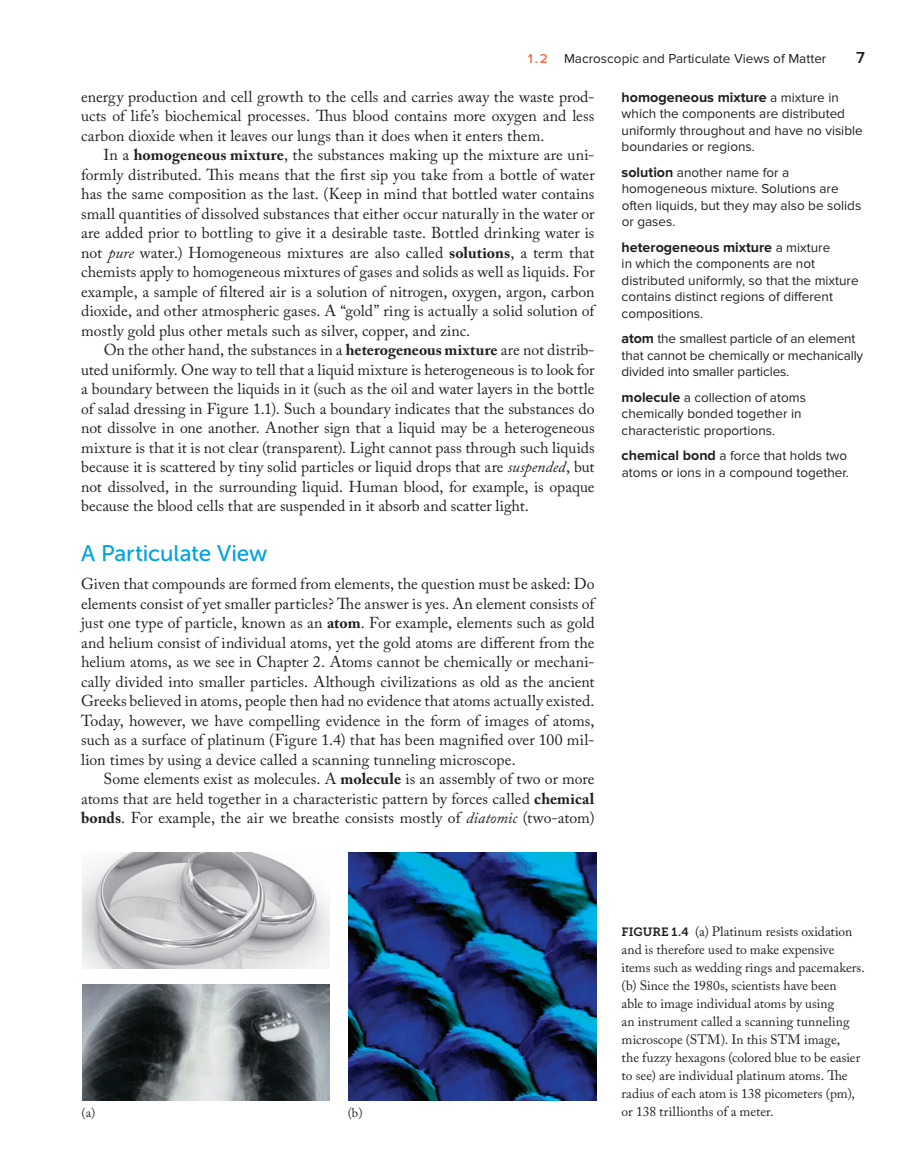
<style>
.page{position:relative;width:919px;height:1175px;background:#fff}
.page>*{position:absolute;margin:0;border:0;box-sizing:border-box;transform-origin:0 0}
.t1{font:22.5px "Museo Sans 500";letter-spacing:-.005em;color:#00a2df}
.t2{font:600 16.5px "Proxima Nova";color:#231f20}
.t3{font:15.75px "Adobe Caslon Pro";color:#231f20}
.t4{font:700 14.25px "Proxima Nova";color:#231f20}
.t5{font:13.5px/16.5px "Proxima Nova";color:#231f20}
.t6{font:13.5px/18px "Adobe Caslon Pro";color:#231f20}
.t7{font:12.75px "Adobe Caslon Pro";color:#231f20}
.s1{font-weight:600;color:#f36f4a}
.s2{font-weight:700}
.s3{font-style:italic}
.s4{font-weight:400;font-size:13.5px}
.s5{font-weight:700;font-size:14.25px}
.s6{font-family:"Museo Slab 700";font-size:12px}
</style>
<div class="page">
<img style="left:82px;top:852px;width:248px;height:116px">
<img style="left:82px;top:984px;width:248px;height:116px">
<img style="left:348px;top:852px;width:247px;height:248px">
<p class="t5" style="left:527px;top:50px;width:300px"><span class="s1">1.2</span> Macroscopic and Particulate Views of Matter</p>
<p class="t2" style="left:855px;top:48px;width:10px">7</p>
<p class="t3" style="left:81px;top:87px;width:514px">energy production and cell growth to the cells and carries away the waste prod-</p>
<p class="t3" style="left:81px;top:106px;width:514px">ucts of life’s biochemical processes. Thus blood contains more oxygen and less</p>
<p class="t3" style="left:81px;top:126px;width:464px">carbon dioxide when it leaves our lungs than it does when it enters them.</p>
<p class="t3" style="left:104px;top:145px;width:492px">In a <span class="s2">homogeneous mixture</span>, the substances making up the mixture are uni-</p>
<p class="t3" style="left:81px;top:165px;width:515px">formly distributed. This means that the first sip you take from a bottle of water</p>
<p class="t3" style="left:81px;top:184px;width:514px">has the same composition as the last. (Keep in mind that bottled water contains</p>
<p class="t3" style="left:81px;top:204px;width:514px">small quantities of dissolved substances that either occur naturally in the water or</p>
<p class="t3" style="left:81px;top:223px;width:514px">are added prior to bottling to give it a desirable taste. Bottled drinking water is</p>
<p class="t3" style="left:81px;top:243px;width:514px">not <span class="s3">pure</span> water.) Homogeneous mixtures are also called <span class="s2">solutions</span>, a term that</p>
<p class="t3" style="left:81px;top:262px;width:515px">chemists apply to homogeneous mixtures of gases and solids as well as liquids. For</p>
<p class="t3" style="left:81px;top:282px;width:514px">example, a sample of filtered air is a solution of nitrogen, oxygen, argon, carbon</p>
<p class="t3" style="left:81px;top:301px;width:514px">dioxide, and other atmospheric gases. A “gold” ring is actually a solid solution of</p>
<p class="t3" style="left:81px;top:321px;width:390px">mostly gold plus other metals such as silver, copper, and zinc.</p>
<p class="t3" style="left:104px;top:340px;width:492px">On the other hand, the substances in a <span class="s2">heterogeneous mixture</span> are not distrib-</p>
<p class="t3" style="left:81px;top:360px;width:514px">uted uniformly. One way to tell that a liquid mixture is heterogeneous is to look for</p>
<p class="t3" style="left:81px;top:379px;width:514px">a boundary between the liquids in it (such as the oil and water layers in the bottle</p>
<p class="t3" style="left:81px;top:399px;width:514px">of salad dressing in Figure 1.1). Such a boundary indicates that the substances do</p>
<p class="t3" style="left:81px;top:418px;width:515px">not dissolve in one another. Another sign that a liquid may be a heterogeneous</p>
<p class="t3" style="left:81px;top:438px;width:515px">mixture is that it is not clear (transparent). Light cannot pass through such liquids</p>
<p class="t3" style="left:81px;top:457px;width:514px">because it is scattered by tiny solid particles or liquid drops that are <span class="s3">suspended</span>, but</p>
<p class="t3" style="left:81px;top:477px;width:514px">not dissolved, in the surrounding liquid. Human blood, for example, is opaque</p>
<p class="t3" style="left:81px;top:496px;width:449px">because the blood cells that are suspended in it absorb and scatter light.</p>
<p class="t1" style="left:81px;top:541px;width:188px">A Particulate View</p>
<p class="t3" style="left:81px;top:574px;width:514px">Given that compounds are formed from elements, the question must be asked: Do</p>
<p class="t3" style="left:81px;top:594px;width:514px">elements consist of yet smaller particles? The answer is yes. An element consists of</p>
<p class="t3" style="left:81px;top:613px;width:514px">just one type of particle, known as an <span class="s2">atom</span>. For example, elements such as gold</p>
<p class="t3" style="left:81px;top:633px;width:515px">and helium consist of individual atoms, yet the gold atoms are different from the</p>
<p class="t3" style="left:81px;top:652px;width:514px">helium atoms, as we see in Chapter 2. Atoms cannot be chemically or mechani-</p>
<p class="t3" style="left:81px;top:672px;width:515px">cally divided into smaller particles. Although civilizations as old as the ancient</p>
<p class="t3" style="left:81px;top:691px;width:514px">Greeks believed in atoms, people then had no evidence that atoms actually existed.</p>
<p class="t3" style="left:81px;top:711px;width:514px">Today, however, we have compelling evidence in the form of images of atoms,</p>
<p class="t3" style="left:81px;top:730px;width:514px">such as a surface of platinum (Figure 1.4) that has been magnified over 100 mil-</p>
<p class="t3" style="left:81px;top:750px;width:436px">lion times by using a device called a scanning tunneling microscope.</p>
<p class="t3" style="left:104px;top:769px;width:492px">Some elements exist as molecules. A <span class="s2">molecule</span> is an assembly of two or more</p>
<p class="t3" style="left:81px;top:789px;width:514px">atoms that are held together in a characteristic pattern by forces called <span class="s2">chemical</span></p>
<p class="t3" style="left:81px;top:808px;width:514px"><span class="s2">bonds</span>. For example, the air we breathe consists mostly of <span class="s3">diatomic</span> (two-atom)</p>
<p class="t4" style="left:621px;top:89px;width:219px">homogeneous mixture <span class="s4">a mixture in</span></p>
<p class="t5" style="left:621px;top:106px;width:242px">which the components are distributed uniformly throughout and have no visible boundaries or regions.</p>
<p class="t5" style="left:621px;top:164px;width:241px"><span class="s5">solution</span> another name for a homogeneous mixture. Solutions are often liquids, but they may also be solids or gases.</p>
<p class="t4" style="left:621px;top:239px;width:210px">heterogeneous mixture <span class="s4">a mixture</span></p>
<p class="t5" style="left:621px;top:256px;width:238px">in which the components are not distributed uniformly, so that the mixture contains distinct regions of different compositions.</p>
<p class="t5" style="left:621px;top:331px;width:243px"><span class="s5">atom</span> the smallest particle of an element that cannot be chemically or mechanically divided into smaller particles.</p>
<p class="t5" style="left:621px;top:389px;width:186px"><span class="s5">molecule</span> a collection of atoms chemically bonded together in characteristic proportions.</p>
<p class="t5" style="left:621px;top:448px;width:229px"><span class="s5">chemical bond</span> a force that holds two atoms or ions in a compound together.</p>
<p class="t7" style="left:81px;top:1104px;width:15px">(a)</p>
<p class="t7" style="left:347px;top:1104px;width:16px">(b)</p>
<p class="t6" style="left:621px;top:922px;width:244px"><span class="s6">FIGURE 1.4</span> (a) Platinum resists oxidation and is therefore used to make expensive items such as wedding rings and pacemakers. (b) Since the 1980s, scientists have been<br>able to image individual atoms by using<br>an instrument called a scanning tunneling microscope (STM). In this STM image,<br>the fuzzy hexagons (colored blue to be easier to see) are individual platinum atoms. The radius of each atom is 138 picometers (pm), or 138 trillionths of a meter.</p>
</div>
